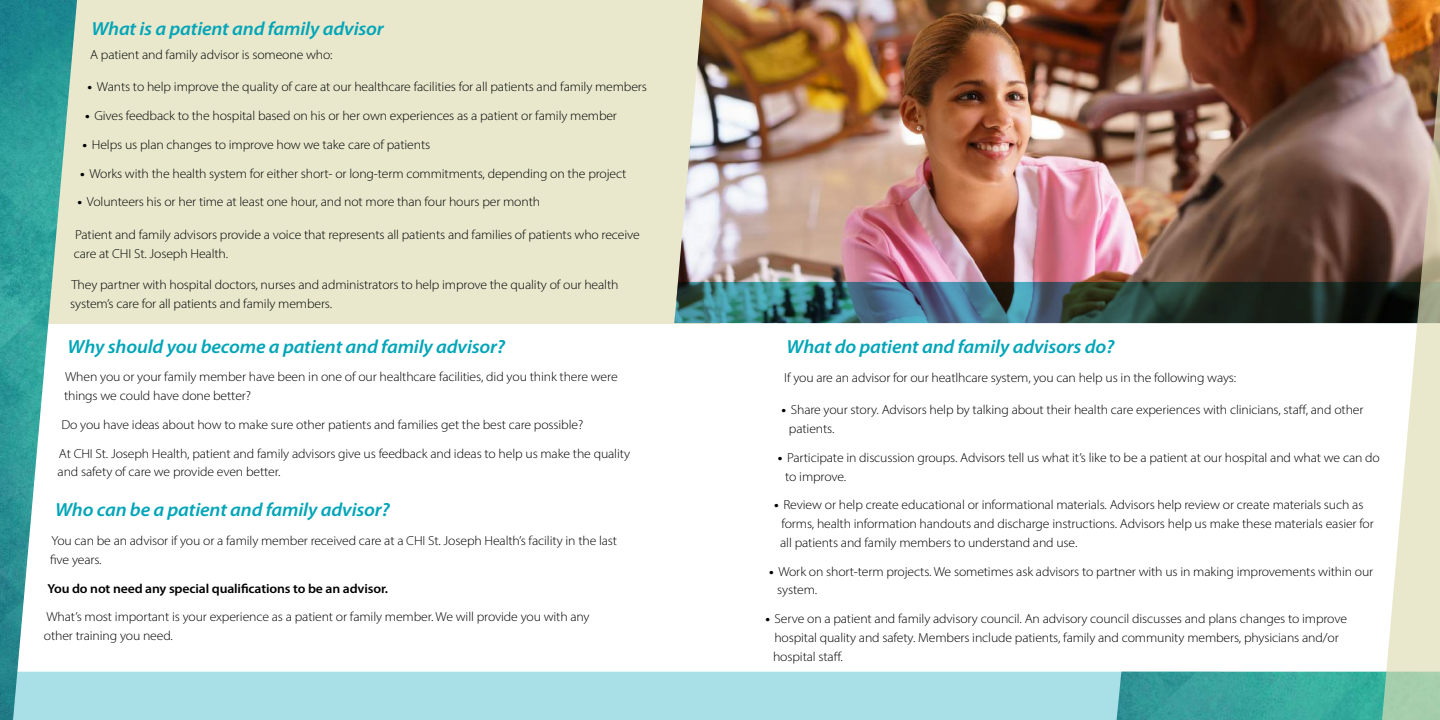
<style>
.page{position:relative;width:1440px;height:720px;background:#fff}
.page>*{position:absolute;margin:0;border:0;box-sizing:border-box;transform-origin:0 0}
.t1{font:italic 600 19px "Myriad Pro";letter-spacing:-.01em;color:#00a5b8;scale:1.05 1}
.t2{font:300 13px/18.8px "Myriad Pro";letter-spacing:-.01em;color:#000101;scale:1.05 1}
.t3{font:600 13px "Myriad Pro";letter-spacing:-.01em;color:#000101;scale:1.05 1}
.s1{font-weight:700;font-style:italic}
</style>
<div class="page">
<div style="left:0;top:0;width:720px;height:323px;background:#e9e8cd"></div>
<div style="left:77px;top:672px;width:1040px;height:48px;background:#a9e0e7"></div>
<img style="left:1117px;top:672px;width:263px;height:48px">
<img style="left:0;top:0;width:77px;height:720px">
<img style="left:678px;top:0;width:702px;height:282px">
<svg style="left:674px;top:282px;width:706px;height:41px;background:#305458"></svg>
<svg style="left:1380px;top:0;width:60px;height:720px"></svg>
<h1 class="t1" style="left:91px;top:17px;width:280px">What is a patient and family advisor</h1>
<p class="t2" style="left:90px;top:45px;width:232px">A patient and family advisor is someone who:</p>
<p class="t2" style="left:88px;top:78px;width:534px"><span class="s1">•</span> Wants to help improve the quality of care at our healthcare facilities for all patients and family members</p>
<p class="t2" style="left:85px;top:106px;width:508px"><span class="s1">•</span> Gives feedback to the hospital based on his or her own experiences as a patient or family member</p>
<p class="t2" style="left:83px;top:135px;width:333px"><span class="s1">•</span> Helps us plan changes to improve how we take care of patients</p>
<p class="t2" style="left:80px;top:164px;width:522px"><span class="s1">•</span> Works with the health system for either short- or long-term commitments, depending on the project</p>
<p class="t2" style="left:78px;top:193px;width:442px"><span class="s1">•</span> Volunteers his or her time at least one hour, and not more than four hours per month</p>
<p class="t2" style="left:74px;top:225px;width:541px">Patient and family advisors provide a voice that represents all patients and families of patients who receive care at CHI St. Joseph Health.</p>
<p class="t2" style="left:70px;top:275px;width:524px">They partner with hospital doctors, nurses and administrators to help improve the quality of our health system’s care for all patients and family members.</p>
<h1 class="t1" style="left:68px;top:334px;width:418px">Why should you become a patient and family advisor?</h1>
<p class="t2" style="left:64px;top:368px;width:529px">When you or your family member have been in one of our healthcare facilities, did you think there were things we could have done better?</p>
<p class="t2" style="left:61px;top:415px;width:499px">Do you have ideas about how to make sure other patients and families get the best care possible?</p>
<p class="t2" style="left:58px;top:444px;width:547px">At CHI St. Joseph Health, patient and family advisors give us feedback and ideas to help us make the quality and safety of care we provide even better.</p>
<h1 class="t1" style="left:55px;top:498px;width:320px">Who can be a patient and family advisor?</h1>
<p class="t2" style="left:50px;top:531px;width:542px">You can be an advisor if you or a family member received care at a CHI St. Joseph Health’s facility in the last five years.</p>
<p class="t3" style="left:48px;top:580px;width:326px">You do not need any special qualifications to be an advisor.</p>
<p class="t2" style="left:44px;top:608px;width:521px">What’s most important is your experience as a patient or family member. We will provide you with any other training you need.</p>
<h1 class="t1" style="left:787px;top:335px;width:314px">What do patient and family advisors do?</h1>
<p class="t2" style="left:784px;top:368px;width:432px">If you are an advisor for our heatlhcare system, you can help us in the following ways:</p>
<p class="t2" style="left:789px;top:401px;width:549px;text-indent:-7px"><span class="s1">•</span> Share your story. Advisors help by talking about their health care experiences with clinicians, staff, and other patients.</p>
<p class="t2" style="left:785px;top:448px;width:568px;text-indent:-7px"><span class="s1">•</span> Participate in discussion groups. Advisors tell us what it’s like to be a patient at our hospital and what we can do to improve.</p>
<p class="t2" style="left:780px;top:496px;width:567px;text-indent:-6px"><span class="s1">•</span> Review or help create educational or informational materials. Advisors help review or create materials such as forms, health information handouts and discharge instructions. Advisors help us make these materials easier for all patients and family members to understand and use.</p>
<p class="t2" style="left:777px;top:562px;width:569px;text-indent:-8px"><span class="s1">•</span> Work on short-term projects. We sometimes ask advisors to partner with us in making improvements within our system.</p>
<p class="t2" style="left:773px;top:609px;width:548px;text-indent:-8px"><span class="s1">•</span> Serve on a patient and family advisory council. An advisory council discusses and plans changes to improve hospital quality and safety. Members include patients, family and community members, physicians and/or hospital staff.</p>
</div>
